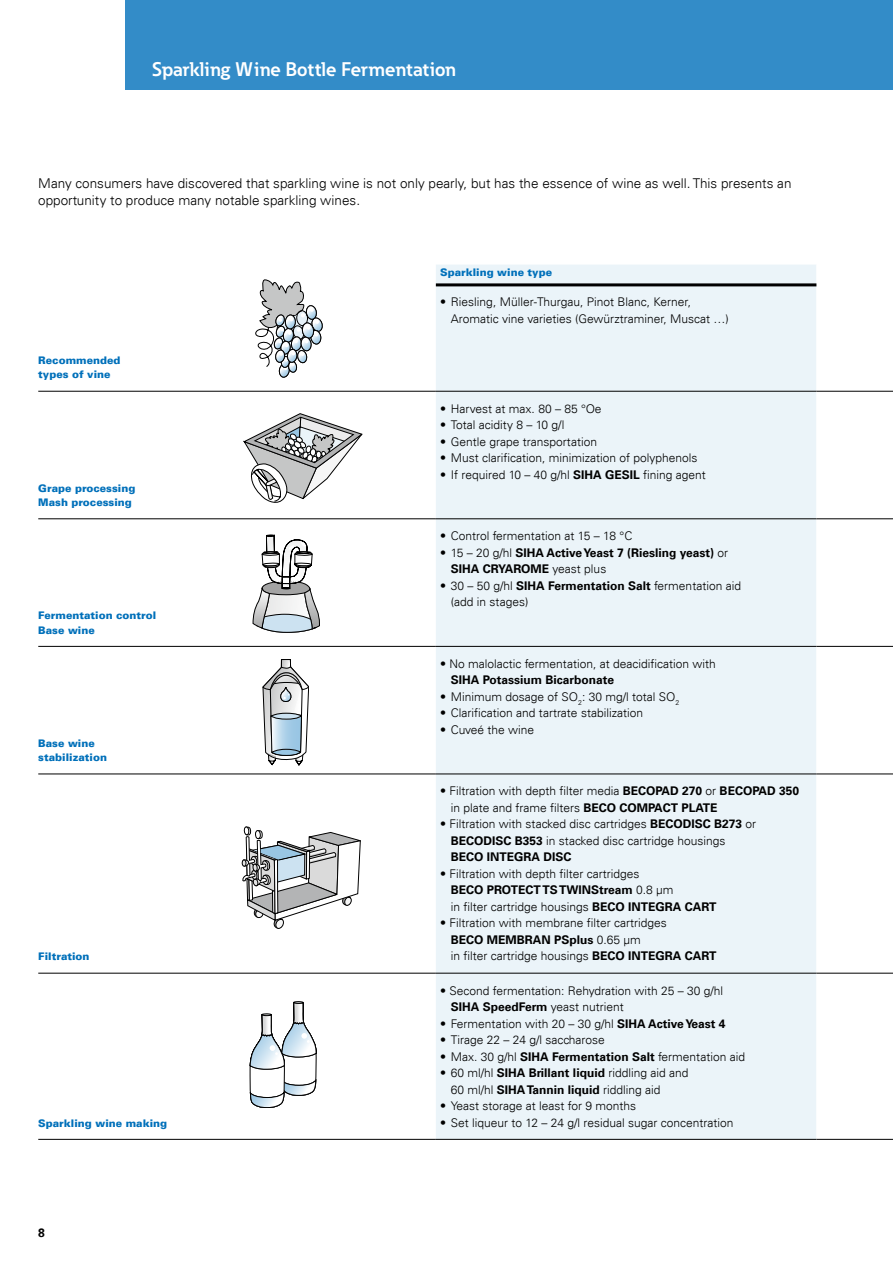
<style>
.page{position:relative;width:893px;height:1263px;background:#fff}
.page>*{position:absolute;margin:0;border:0;box-sizing:border-box;transform-origin:0 0}
.t1{font:700 19.5px "Eaton";color:#fff}
.t2{font:300 13.5px/16.2px "Univers LT";color:#000}
.t3{font:300 12px/16.5px "Univers LT";color:#000}
.t4{font:700 12px/16.5px "Univers LT";color:#000}
.t5{font:900 10.5px/14.2px "Univers LT";color:#0070ba}
.s1{font-weight:700}
.s2{font-weight:300}
</style>
<div class="page">
<div style="left:126px;top:0;width:767px;height:89px;background:#338cc8"></div>
<div style="left:436px;top:265px;width:380px;height:874px;background:#ebf4f9"></div>
<svg style="left:816px;top:283px;width:77px;height:856px"></svg>
<hr style="left:436px;top:283px;width:380px;height:3px;background:#000">
<hr style="left:38px;top:391px;width:398px;height:1px;background:#000">
<hr style="left:436px;top:391px;width:380px;height:1px;background:#000">
<hr style="left:816px;top:391px;width:77px;height:1px;background:#000">
<hr style="left:38px;top:518px;width:398px;height:1px;background:#000">
<hr style="left:436px;top:518px;width:380px;height:1px;background:#000">
<hr style="left:816px;top:518px;width:77px;height:1px;background:#000">
<hr style="left:38px;top:646px;width:398px;height:1px;background:#000">
<hr style="left:436px;top:646px;width:380px;height:1px;background:#000">
<hr style="left:816px;top:646px;width:77px;height:1px;background:#000">
<hr style="left:38px;top:773px;width:398px;height:1px;background:#000">
<hr style="left:436px;top:773px;width:380px;height:1px;background:#000">
<hr style="left:816px;top:773px;width:77px;height:1px;background:#000">
<hr style="left:38px;top:973px;width:398px;height:1px;background:#000">
<hr style="left:436px;top:973px;width:380px;height:1px;background:#000">
<hr style="left:816px;top:973px;width:77px;height:1px;background:#000">
<hr style="left:38px;top:1139px;width:398px;height:1px;background:#000">
<hr style="left:436px;top:1139px;width:380px;height:1px;background:#000">
<hr style="left:816px;top:1139px;width:77px;height:1px;background:#000">
<svg style="left:255px;top:280px;width:68px;height:98px"></svg>
<svg style="left:244px;top:413px;width:118px;height:90px"></svg>
<svg style="left:253px;top:535px;width:67px;height:97px"></svg>
<svg style="left:263px;top:659px;width:46px;height:106px"></svg>
<svg style="left:271px;top:713px;width:30px;height:6px"></svg>
<div style="left:271px;top:713px;width:31px;height:6px;border:1px solid #000;border-radius:50%"></div>
<svg style="left:272px;top:749px;width:29px;height:6px"></svg>
<div style="left:272px;top:749px;width:29px;height:7px;border:1px solid #000;border-radius:50%"></div>
<svg style="left:250px;top:1001px;width:66px;height:107px"></svg>
<svg style="left:242px;top:827px;width:119px;height:102px"></svg>
<h1 class="t1" style="left:152px;top:57px;width:305px">Sparkling Wine Bottle Fermentation</h1>
<p class="t2" style="left:38px;top:175px;width:755px">Many consumers have discovered that sparkling wine is not only pearly, but has the essence of wine as well. This presents an opportunity to produce many notable sparkling wines.</p>
<p class="t5" style="left:440px;top:265px;width:113px">Sparkling wine type</p>
<p class="t5" style="left:38px;top:353px;width:84px">Recommended types of vine</p>
<p class="t5" style="left:38px;top:481px;width:99px">Grape processing<br>Mash processing</p>
<p class="t5" style="left:38px;top:608px;width:119px">Fermentation control<br>Base wine</p>
<p class="t5" style="left:38px;top:736px;width:70px">Base wine stabilization</p>
<p class="t5" style="left:38px;top:949px;width:53px">Filtration</p>
<p class="t5" style="left:38px;top:1115px;width:130px">Sparkling wine making</p>
<p class="t4" style="left:38px;top:1224px;width:8px">8</p>
<p class="t3" style="left:451px;top:294px;width:280px;text-indent:-11px">• Riesling, Müller-Thurgau, Pinot Blanc, Kerner,<br>Aromatic vine varieties (Gewürztraminer, Muscat …)</p>
<p class="t3" style="left:440px;top:400px;width:163px">• Harvest at max. 80 – 85 °Oe</p>
<p class="t3" style="left:440px;top:417px;width:126px">• Total acidity 8 – 10 g/l</p>
<p class="t3" style="left:440px;top:433px;width:158px">• Gentle grape transportation</p>
<p class="t3" style="left:440px;top:450px;width:259px">• Must clarification, minimization of polyphenols</p>
<p class="t3" style="left:440px;top:466px;width:267px">• If required 10 – 40 g/hl <span class="s1">SIHA GESIL</span> fining agent</p>
<p class="t3" style="left:440px;top:528px;width:194px">• Control fermentation at 15 – 18 °C</p>
<p class="t4" style="left:451px;top:544px;width:279px;text-indent:-11px"><span class="s2">• 15 – 20 g/hl</span> SIHA Active Yeast 7 (Riesling yeast) <span class="s2">or<br></span>SIHA CRYAROME <span class="s2">yeast plus</span></p>
<p class="t3" style="left:451px;top:577px;width:292px;text-indent:-11px">• 30 – 50 g/hl <span class="s1">SIHA Fermentation Salt</span> fermentation aid (add in stages)</p>
<p class="t3" style="left:440px;top:655px;width:277px">• No malolactic fermentation, at deacidification with</p>
<p class="t4" style="left:451px;top:672px;width:165px">SIHA Potassium Bicarbonate</p>
<p class="t3" style="left:440px;top:688px;width:241px">• Minimum dosage of SO<sub>2</sub>: 30 mg/l total SO<sub>2</sub></p>
<p class="t3" style="left:440px;top:705px;width:205px">• Clarification and tartrate stabilization</p>
<p class="t3" style="left:440px;top:721px;width:96px">• Cuveé the wine</p>
<p class="t3" style="left:451px;top:783px;width:350px;text-indent:-11px">• Filtration with depth filter media <span class="s1">BECOPAD 270</span> or <span class="s1">BECOPAD 350 </span>in plate and frame filters <span class="s1">BECO COMPACT PLATE</span></p>
<p class="t3" style="left:451px;top:816px;width:307px;text-indent:-11px">• Filtration with stacked disc cartridges <span class="s1">BECODISC B273</span> or<br><span class="s1">BECODISC B353</span> in stacked disc cartridge housings<br><span class="s1">BECO INTEGRA DISC</span></p>
<p class="t3" style="left:451px;top:865px;width:267px;text-indent:-11px">• Filtration with depth filter cartridges<br><span class="s1">BECO PROTECT TS TWINStream</span> 0.8 µm<br>in filter cartridge housings <span class="s1">BECO INTEGRA CART</span></p>
<p class="t3" style="left:451px;top:915px;width:267px;text-indent:-11px">• Filtration with membrane filter cartridges<br><span class="s1">BECO MEMBRAN PSplus</span> 0.65 µm<br>in filter cartridge housings <span class="s1">BECO INTEGRA CART</span></p>
<p class="t3" style="left:451px;top:982px;width:274px;text-indent:-11px">• Second fermentation: Rehydration with 25 – 30 g/hl<br><span class="s1">SIHA SpeedFerm</span> yeast nutrient</p>
<p class="t3" style="left:440px;top:1015px;width:287px">• Fermentation with 20 – 30 g/hl <span class="s1">SIHA Active Yeast 4</span></p>
<p class="t3" style="left:440px;top:1031px;width:166px">• Tirage 22 – 24 g/l saccharose</p>
<p class="t3" style="left:440px;top:1048px;width:307px">• Max. 30 g/hl <span class="s1">SIHA Fermentation Salt</span> fermentation aid</p>
<p class="t3" style="left:451px;top:1064px;width:239px;text-indent:-11px">• 60 ml/hl <span class="s1">SIHA Brillant liquid</span> riddling aid and<br>60 ml/hl <span class="s1">SIHA Tannin liquid</span> riddling aid</p>
<p class="t3" style="left:440px;top:1097px;width:198px">• Yeast storage at least for 9 months</p>
<p class="t3" style="left:440px;top:1114px;width:295px">• Set liqueur to 12 – 24 g/l residual sugar concentration</p>
</div>
